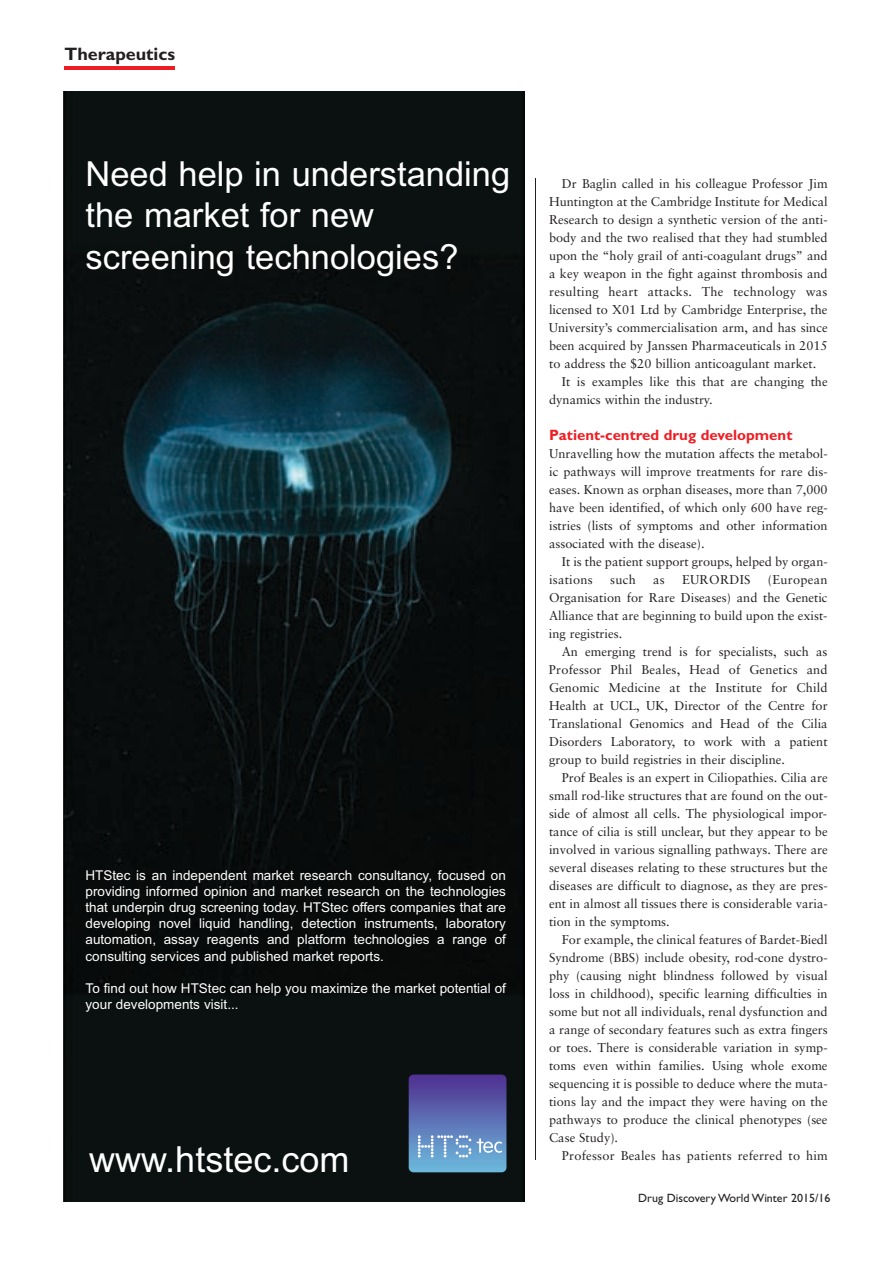
<style>
.page{position:relative;width:893px;height:1263px;background:#fff}
.page>*{position:absolute;margin:0;border:0;box-sizing:border-box;transform-origin:0 0}
.t1{font:36px "Arial";color:#fff}
.t2{font:34.5px/41.4px "Arial";color:#fff}
.t3{font:700 18px "Gill Sans";color:#231f20}
.t4{font:700 15px "Gill Sans";color:#ee1d23}
.t5{font:13.5px/16.2px "Arial";color:#fff;text-align:justify}
.t6{font:12.75px/18px "Sabon";color:#231f20;text-align:justify}
.t7{font:12.75px "Sabon";letter-spacing:.02em;color:#231f20}
.t8{font:12px "Gill Sans";color:#231f20}
</style>
<div class="page">
<hr style="left:65px;top:67px;width:110px;height:3px;background:#ee1d23">
<hr style="left:535px;top:179px;width:1px;height:981px;background:#231f20">
<img style="left:64px;top:92px;width:460px;height:1110px">
<svg style="left:409px;top:1074px;width:97px;height:98px;background:#6378b8"></svg>
<h3 class="t3" style="left:65px;top:47px;width:112px">Therapeutics</h3>
<h2 class="t2" style="left:86px;top:153px;width:426px">Need help in understanding the market for new screening technologies?</h2>
<p class="t5" style="left:86px;top:867px;width:422px">HTStec is an independent market research consultancy, focused on providing informed opinion and market research on the technologies that underpin drug screening today. HTStec offers companies that are developing novel liquid handling, detection instruments, laboratory automation, assay reagents and platform technologies a range of consulting services and published market reports.</p>
<p class="t5" style="left:86px;top:980px;width:422px">To find out how HTStec can help you maximize the market potential of your developments visit...</p>
<h1 class="t1" style="left:89px;top:1138px;width:262px">www.htstec.com</h1>
<p class="t6" style="left:562px;top:176px;width:267px">Dr Baglin called in his colleague Professor Jim</p>
<p class="t6" style="left:549px;top:194px;width:280px">Huntington at the Cambridge Institute for Medical</p>
<p class="t6" style="left:549px;top:212px;width:280px">Research to design a synthetic version of the anti-</p>
<p class="t6" style="left:549px;top:230px;width:280px">body and the two realised that they had stumbled</p>
<p class="t6" style="left:549px;top:248px;width:280px">upon the “holy grail of anti-coagulant drugs” and</p>
<p class="t6" style="left:549px;top:266px;width:280px">a key weapon in the fight against thrombosis and</p>
<p class="t7" style="left:549px;top:286px;width:280px">resulting heart attacks. The technology was</p>
<p class="t6" style="left:549px;top:302px;width:280px">licensed to X01 Ltd by Cambridge Enterprise, the</p>
<p class="t6" style="left:549px;top:320px;width:280px">University’s commercialisation arm, and has since</p>
<p class="t6" style="left:549px;top:338px;width:280px">been acquired by Janssen Pharmaceuticals in 2015</p>
<p class="t6" style="left:549px;top:356px;width:269px">to address the $20 billion anticoagulant market.</p>
<p class="t6" style="left:562px;top:374px;width:267px">It is examples like this that are changing the</p>
<p class="t6" style="left:549px;top:392px;width:165px">dynamics within the industry.</p>
<p class="t4" style="left:549px;top:429px;width:245px">Patient-centred drug development</p>
<p class="t6" style="left:549px;top:446px;width:280px">Unravelling how the mutation affects the metabol&shy;ic pathways will improve treatments for rare dis&shy;eases. Known as orphan diseases, more than 7,000 have been identified, of which only 600 have reg&shy;istries (lists of symptoms and other information associated with the disease).</p>
<p class="t6" style="left:549px;top:554px;width:280px;text-indent:13px">It is the patient support groups, helped by organ&shy;isations</p>
<p class="t6" style="left:610px;top:572px;width:27px">such</p>
<p class="t6" style="left:653px;top:572px;width:13px">as</p>
<p class="t7" style="left:682px;top:574px;width:70px">EURORDIS</p>
<p class="t6" style="left:549px;top:572px;width:280px;text-indent:219px">(European Organisation for Rare Diseases) and the Genetic Alliance that are beginning to build upon the exist&shy;ing registries.</p>
<p class="t6" style="left:549px;top:644px;width:280px;text-indent:13px">An emerging trend is for specialists, such as Professor Phil Beales, Head of Genetics and Genomic Medicine at the Institute for Child Health at UCL, UK, Director of the Centre for Translational Genomics and Head of the Cilia Disorders Laboratory, to work with a patient group to build registries in their discipline.</p>
<p class="t6" style="left:549px;top:770px;width:280px;text-indent:13px">Prof Beales is an expert in Ciliopathies. Cilia are small rod-like structures that are found on the out&shy;side of almost all cells. The physiological impor&shy;tance of cilia is still unclear, but they appear to be involved in various signalling pathways. There are several diseases relating to these structures but the diseases are difficult to diagnose, as they are pres&shy;ent in almost all tissues there is considerable varia&shy;tion in the symptoms.</p>
<p class="t6" style="left:549px;top:932px;width:280px;text-indent:13px">For example, the clinical features of Bardet-Biedl Syndrome (BBS) include obesity, rod-cone dystro&shy;phy (causing night blindness followed by visual loss in childhood), specific learning difficulties in some but not all individuals, renal dysfunction and a range of secondary features such as extra fingers or toes. There is considerable variation in symp&shy;toms even within families. Using whole exome sequencing it is possible to deduce where the muta&shy;tions lay and the impact they were having on the pathways to produce the clinical phenotypes (see Case Study).</p>
<p class="t6" style="left:562px;top:1148px;width:267px">Professor Beales has patients referred to him</p>
<p class="t8" style="left:638px;top:1193px;width:194px">Drug Discovery World Winter 2015/16</p>
</div>
